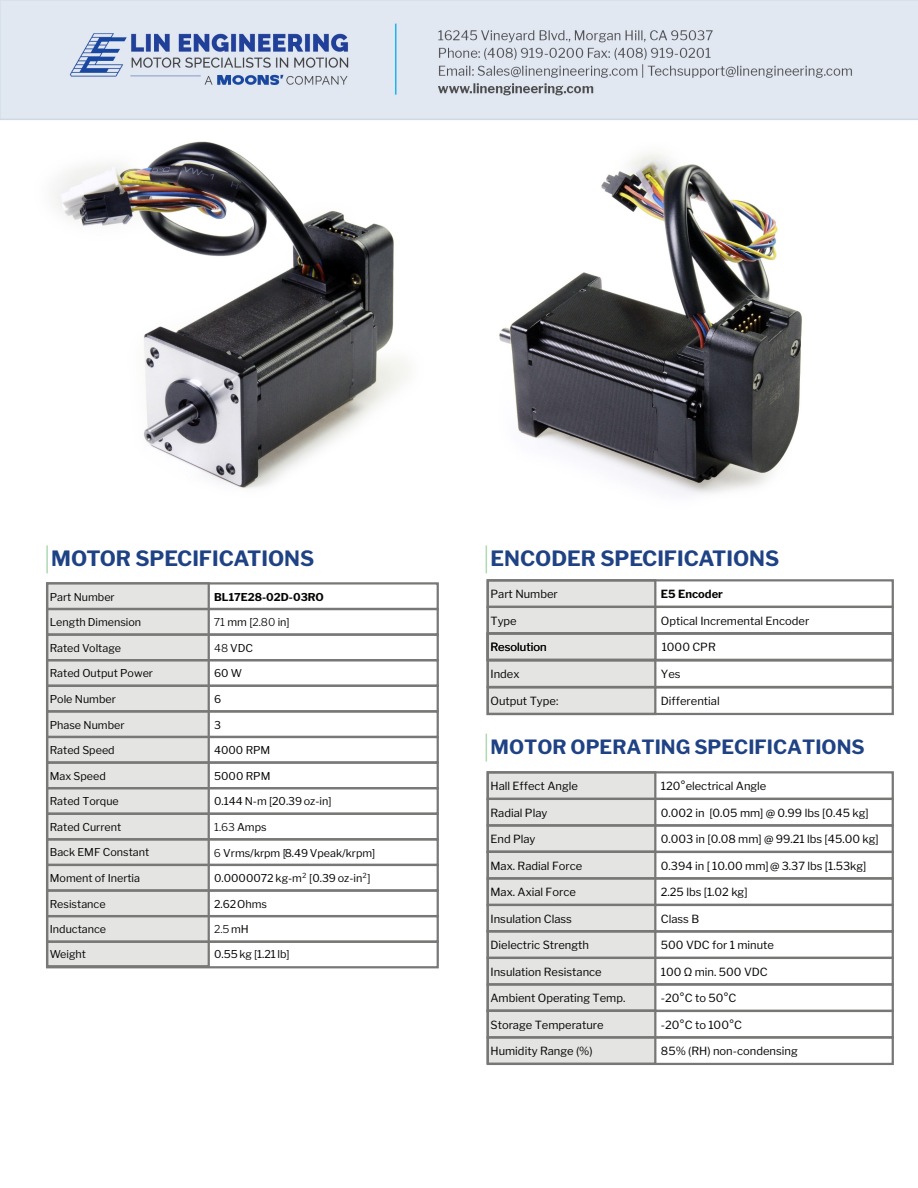
<style>
.page{position:relative;width:918px;height:1188px;background:#fff}
.page>*{position:absolute;margin:0;border:0;box-sizing:border-box;transform-origin:0 0}
.t1{font:700 21px "Libre Franklin";color:#1f4285}
.t2{font:700 19.5px "Libre Franklin";color:#1f4285}
.t3{font:11.1px "Libre Franklin";color:#040503}
.t4{font:11.1px "Libre Franklin";color:#040503}
.t5{font:700 11.1px "Libre Franklin";color:#040503}
.t6{font:10.8px "Libre Franklin";color:#040503}
.t7{font:10.8px "Libre Franklin";color:#040503}
.t8{font:300 10.8px "Libre Franklin";color:#040503}
.t9{font:700 10.8px "Libre Franklin";color:#040503}
.s1{font-weight:400}
.s2{font-weight:300}
.s3{font-style:inherit}
</style>
<div class="page">
<hr style="left:46px;top:545px;width:2px;height:28px;background:#aed9b1">
<img style="left:0;top:0;width:918px;height:120px">
<svg style="left:486px;top:734px;width:1px;height:28px"></svg>
<div style="left:487px;top:771px;width:169px;height:82px;background:#e4e5e3;border:2px solid #777876"></div>
<div style="left:487px;top:771px;width:407px;height:29px;border:2px solid #777876"></div>
<div style="left:487px;top:798px;width:407px;height:29px;border:2px solid #777876"></div>
<div style="left:487px;top:824px;width:407px;height:29px;border:2px solid #777876"></div>
<div style="left:487px;top:851px;width:169px;height:82px;background:#e4e5e3;border:2px solid #777876"></div>
<div style="left:487px;top:851px;width:407px;height:29px;border:2px solid #777876"></div>
<div style="left:487px;top:877px;width:407px;height:29px;border:2px solid #777876"></div>
<div style="left:487px;top:904px;width:407px;height:29px;border:2px solid #777876"></div>
<div style="left:487px;top:930px;width:169px;height:82px;background:#e4e5e3;border:2px solid #777876"></div>
<div style="left:487px;top:930px;width:407px;height:29px;border:2px solid #777876"></div>
<div style="left:487px;top:957px;width:407px;height:29px;border:2px solid #777876"></div>
<div style="left:487px;top:983px;width:407px;height:29px;border:2px solid #777876"></div>
<div style="left:487px;top:1009px;width:169px;height:55px;background:#e4e5e3;border:2px solid #777876"></div>
<div style="left:487px;top:1010px;width:407px;height:29px;border:2px solid #777876"></div>
<div style="left:487px;top:1036px;width:407px;height:29px;border:2px solid #777876"></div>
<div style="left:487px;top:633px;width:169px;height:82px;background:#e4e5e3;border:2px solid #777876"></div>
<svg style="left:486px;top:545px;width:1px;height:28px"></svg>
<div style="left:487px;top:579px;width:169px;height:82px;background:#e4e5e3;border:2px solid #777876"></div>
<div style="left:487px;top:579px;width:407px;height:29px;border:2px solid #777876"></div>
<div style="left:487px;top:606px;width:407px;height:29px;border:2px solid #777876"></div>
<div style="left:487px;top:632px;width:407px;height:29px;border:2px solid #777876"></div>
<div style="left:487px;top:659px;width:407px;height:29px;border:2px solid #777876"></div>
<div style="left:487px;top:686px;width:407px;height:29px;border:2px solid #777876"></div>
<img style="left:52px;top:141px;width:357px;height:348px">
<img style="left:499px;top:152px;width:303px;height:342px">
<div style="left:46px;top:582px;width:164px;height:385px;background:#e4e5e3;border:2px solid #787977"></div>
<div style="left:46px;top:582px;width:393px;height:28px;border:2px solid #787977"></div>
<div style="left:46px;top:608px;width:393px;height:28px;border:2px solid #787977"></div>
<div style="left:46px;top:633px;width:393px;height:28px;border:2px solid #787977"></div>
<div style="left:46px;top:659px;width:393px;height:28px;border:2px solid #787977"></div>
<div style="left:46px;top:685px;width:393px;height:27px;border:2px solid #787977"></div>
<div style="left:46px;top:710px;width:393px;height:28px;border:2px solid #787977"></div>
<div style="left:46px;top:736px;width:393px;height:28px;border:2px solid #787977"></div>
<div style="left:46px;top:761px;width:393px;height:28px;border:2px solid #787977"></div>
<div style="left:46px;top:787px;width:393px;height:28px;border:2px solid #787977"></div>
<div style="left:46px;top:813px;width:393px;height:27px;border:2px solid #787977"></div>
<div style="left:46px;top:838px;width:393px;height:28px;border:2px solid #787977"></div>
<div style="left:46px;top:864px;width:393px;height:28px;border:2px solid #787977"></div>
<div style="left:46px;top:889px;width:393px;height:28px;border:2px solid #787977"></div>
<div style="left:46px;top:915px;width:393px;height:28px;border:2px solid #787977"></div>
<div style="left:46px;top:941px;width:393px;height:27px;border:2px solid #787977"></div>
<h1 class="t1" style="left:51px;top:545px;width:265px">MOTOR SPECIFICATIONS</h1>
<p class="t6" style="left:50px;top:590px;width:66px">Part Number</p>
<p class="t9" style="left:214px;top:590px;width:111px">BL17E28-02D-03RO</p>
<p class="t6" style="left:50px;top:616px;width:93px">Length Dimension</p>
<p class="t8" style="left:214px;top:616px;width:77px">71 <span class="s1">mm [</span>2.80 <span class="s1">in]</span></p>
<p class="t6" style="left:50px;top:641px;width:73px">Rated Voltage</p>
<p class="t6" style="left:214px;top:641px;width:41px"><span class="s2">48</span> VDC</p>
<p class="t7" style="left:50px;top:667px;width:105px">Rated Output Power</p>
<p class="t6" style="left:214px;top:667px;width:30px">60 W</p>
<p class="t7" style="left:50px;top:693px;width:68px">Pole Number</p>
<p class="t6" style="left:214px;top:693px;width:9px">6</p>
<p class="t7" style="left:50px;top:718px;width:76px">Phase Number</p>
<p class="t6" style="left:214px;top:718px;width:8px">3</p>
<p class="t6" style="left:50px;top:744px;width:66px">Rated <span class="s3">Speed</span></p>
<p class="t6" style="left:214px;top:744px;width:58px">4000 RPM</p>
<p class="t7" style="left:50px;top:769px;width:58px">Max Speed</p>
<p class="t6" style="left:214px;top:769px;width:58px">5000 RPM</p>
<p class="t7" style="left:50px;top:795px;width:71px">Rated Torque</p>
<p class="t6" style="left:214px;top:795px;width:119px">0.144 N-m [20.39 oz-in]</p>
<p class="t7" style="left:50px;top:820px;width:73px">Rated Current</p>
<p class="t8" style="left:214px;top:820px;width:54px">1.63 <span class="s1">Amps</span></p>
<p class="t6" style="left:50px;top:846px;width:101px">Back EMF Constant</p>
<p class="t6" style="left:214px;top:846px;width:163px"><span class="s2">6</span> Vrms/krpm [8.49 Vpeak/krpm]</p>
<p class="t7" style="left:50px;top:872px;width:92px">Moment of Inertia</p>
<p class="t6" style="left:214px;top:872px;width:158px">0.0000072 kg-m² [0.39 oz-in²]</p>
<p class="t6" style="left:50px;top:897px;width:57px">Resistance</p>
<p class="t6" style="left:214px;top:897px;width:54px">2.62Ohms</p>
<p class="t6" style="left:50px;top:923px;width:58px">Inductance</p>
<p class="t8" style="left:214px;top:923px;width:36px">2.5<span class="s1">mH</span></p>
<p class="t6" style="left:50px;top:947px;width:38px">Weight</p>
<p class="t6" style="left:214px;top:948px;width:77px">0.55kg [1.21 lb]</p>
<h1 class="t1" style="left:491px;top:545px;width:290px">ENCODER SPECIFICATIONS</h1>
<p class="t4" style="left:491px;top:587px;width:69px">Part Number</p>
<p class="t5" style="left:661px;top:587px;width:64px">E5 Encoder</p>
<p class="t4" style="left:491px;top:614px;width:28px">Type</p>
<p class="t4" style="left:661px;top:614px;width:150px">Optical Incremental Encoder</p>
<p class="t4" style="left:491px;top:641px;width:58px">Resolution</p>
<p class="t4" style="left:662px;top:641px;width:56px">1000 CPR</p>
<p class="t4" style="left:491px;top:668px;width:31px">Index</p>
<p class="t4" style="left:661px;top:668px;width:21px">Yes</p>
<p class="t4" style="left:491px;top:695px;width:69px">Output Type:</p>
<p class="t4" style="left:661px;top:695px;width:60px">Differential</p>
<h2 class="t2" style="left:491px;top:735px;width:376px">MOTOR OPERATING SPECIFICATIONS</h2>
<p class="t3" style="left:491px;top:779px;width:89px">Hall Effect Angle</p>
<p class="t3" style="left:661px;top:779px;width:107px">120°electrical Angle</p>
<p class="t3" style="left:491px;top:806px;width:58px">Radial Play</p>
<p class="t3" style="left:661px;top:806px;width:209px">0.002 in [0.05 mm] @ 0.99 lbs [0.45 kg]</p>
<p class="t3" style="left:491px;top:833px;width:47px">End Play</p>
<p class="t3" style="left:661px;top:833px;width:219px">0.003 in [0.08 mm] @ 99.21 lbs [45.00 kg]</p>
<p class="t3" style="left:491px;top:859px;width:93px">Max. Radial Force</p>
<p class="t3" style="left:661px;top:859px;width:207px">0.394 in [ 10.00 mm] @ 3.37 lbs [1.53kg]</p>
<p class="t3" style="left:491px;top:885px;width:87px">Max. Axial Force</p>
<p class="t3" style="left:661px;top:885px;width:88px">2.25 lbs [1.02 kg]</p>
<p class="t3" style="left:491px;top:912px;width:83px">Insulation Class</p>
<p class="t3" style="left:661px;top:912px;width:40px">Class B</p>
<p class="t3" style="left:491px;top:938px;width:100px">Dielectric Strength</p>
<p class="t3" style="left:661px;top:938px;width:115px">500 VDC for 1 minute</p>
<p class="t3" style="left:491px;top:965px;width:113px">Insulation Resistance</p>
<p class="t3" style="left:661px;top:965px;width:108px">100 Ω min. 500 VDC</p>
<p class="t3" style="left:491px;top:992px;width:136px">Ambient Operating Temp.</p>
<p class="t3" style="left:661px;top:992px;width:77px">-20°C to 50°C</p>
<p class="t3" style="left:491px;top:1018px;width:115px">Storage Temperature</p>
<p class="t3" style="left:661px;top:1018px;width:83px">-20°C to 100°C</p>
<p class="t3" style="left:491px;top:1044px;width:104px">Humidity Range (%)</p>
<p class="t3" style="left:661px;top:1044px;width:138px">85% (RH) non-condensing</p>
</div>
